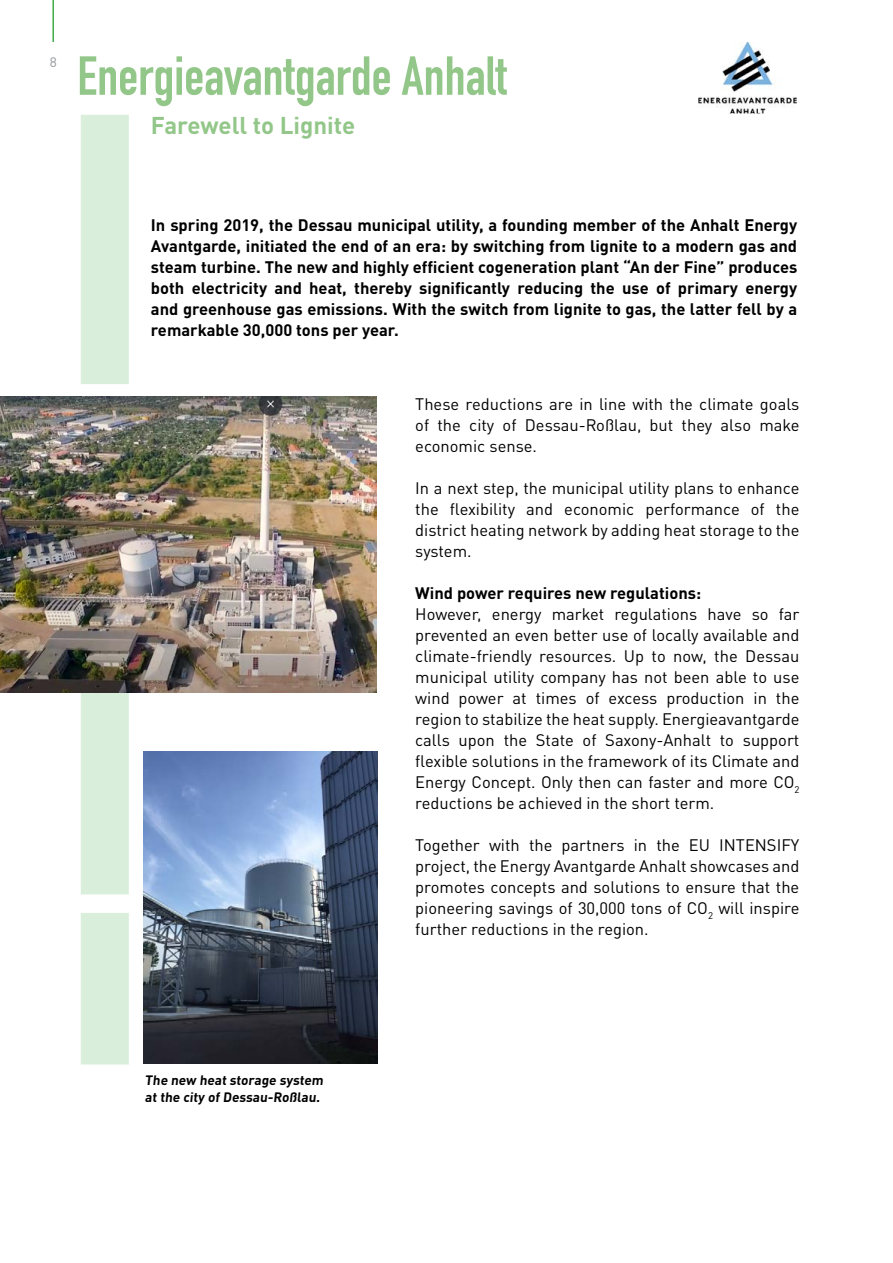
<style>
.page{position:relative;width:893px;height:1263px;background:#fff}
.page>*{position:absolute;margin:0;border:0;box-sizing:border-box;transform-origin:0 0}
.t1{font:700 54px "DIN Condensed";color:#93c789}
.t2{font:700 24px "DIN Pro";color:#93c789}
.t3{font:16.5px/21px "DIN Pro";color:#000;text-align:justify}
.t4{font:700 16.5px/21px "DIN Pro";color:#000;text-align:justify}
.t5{font:700 13.5px/16.2px "DIN Pro";color:#000}
.t6{font:13.5px "DIN";color:#939598}
</style>
<div class="page">
<hr style="left:52px;top:0;width:2px;height:42px;background:#41ad49">
<div style="left:81px;top:115px;width:48px;height:269px;background:#d9eedb"></div>
<div style="left:81px;top:692px;width:48px;height:202px;background:#d9eedb"></div>
<div style="left:81px;top:913px;width:48px;height:151px;background:#d9eedb"></div>
<img style="left:0;top:397px;width:377px;height:295px">
<img style="left:144px;top:752px;width:233px;height:311px">
<img style="left:698px;top:42px;width:99px;height:71px">
<p class="t6" style="left:50px;top:54px;width:9px">8</p>
<h1 class="t1" style="left:77px;top:40px;width:431px">Energieavantgarde Anhalt</h1>
<h2 class="t2" style="left:151px;top:106px;width:206px">Farewell to Lignite</h2>
<p class="t4" style="left:151px;top:212px;width:648px">In spring 2019, the Dessau municipal utility, a founding member of the Anhalt Energy Avantgarde, initiated the end of an era: by switching from lignite to a modern gas and steam turbine. The new and highly efficient cogeneration plant “An der Fine” produces both electricity and heat, thereby significantly reducing the use of primary energy and greenhouse gas emissions. With the switch from lignite to gas, the latter fell by a remarkable 30,000 tons per year.</p>
<p class="t3" style="left:415px;top:391px;width:386px">These reductions are in line with the climate goals of the city of Dessau-Roßlau, but they also make economic sense.</p>
<p class="t3" style="left:415px;top:475px;width:386px">In a next step, the municipal utility plans to enhance the flexibility and economic performance of the district heating network by adding heat storage to the system.</p>
<p class="t4" style="left:415px;top:580px;width:287px">Wind power requires new regulations:</p>
<p class="t3" style="left:415px;top:601px;width:386px">However, energy market regulations have so far prevented an even better use of locally available and climate-friendly resources. Up to now, the Dessau municipal utility company has not been able to use wind power at times of excess production in the region to stabilize the heat supply. Energieavantgarde calls upon the State of Saxony-Anhalt to support flexible solutions in the framework of its Climate and Energy Concept. Only then can faster and more CO<sub>2 </sub>reductions be achieved in the short term.</p>
<p class="t3" style="left:415px;top:832px;width:386px">Together with the partners in the EU INTENSIFY project, the Energy Avantgarde Anhalt showcases and promotes concepts and solutions to ensure that the pioneering savings of 30,000 tons of CO<sub>2</sub> will inspire further reductions in the region.</p>
<p class="t5" style="left:145px;top:1071px;width:182px">The new heat storage system at the city of Dessau-Roßlau.</p>
</div>
